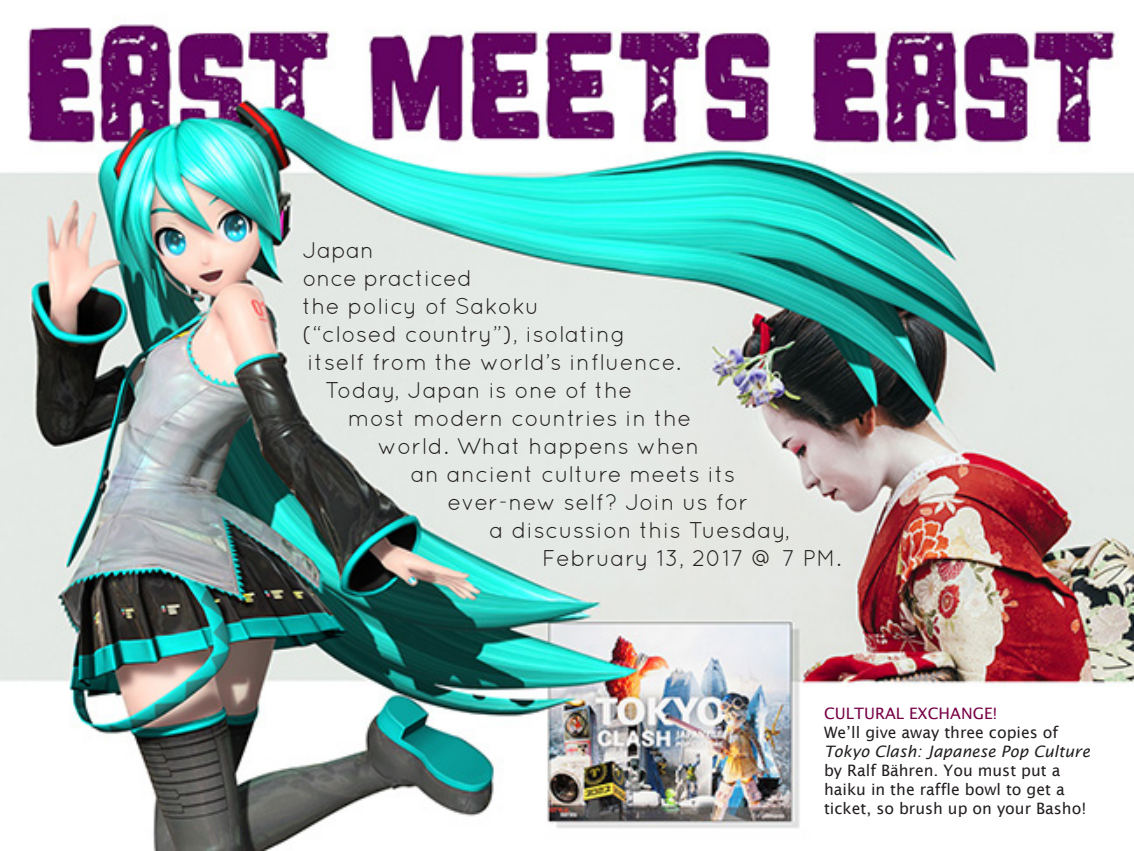
<style>
.page{position:relative;width:1134px;height:851px;background:#fff}
.page>*{position:absolute;margin:0;border:0;box-sizing:border-box;transform-origin:0 0}
.t1{font:22.75px "Quicksand";letter-spacing:.02em;color:#231f20}
.t2{font:22.75px/28px "Quicksand";color:#231f20}
.t3{font:15.75px/18.9px "Lucida Sans";color:#231f20}
.t4{font:15.75px "Lucida Sans";color:#770046}
.s1{font-style:italic}
</style>
<div class="page">
<img style="left:0;top:24px;width:1134px;height:826px">
<p class="t2" style="left:302px;top:235px;width:171px">Japan<br>once practiced</p>
<p class="t1" style="left:302px;top:293px;width:238px">the policy of Sakoku</p>
<p class="t1" style="left:302px;top:321px;width:325px">(“closed country”), isolating</p>
<p class="t1" style="left:308px;top:349px;width:375px">itself from the world’s influence.</p>
<p class="t1" style="left:325px;top:377px;width:309px">Today, Japan is one of the</p>
<p class="t1" style="left:348px;top:405px;width:345px">most modern countries in the</p>
<p class="t1" style="left:378px;top:433px;width:323px">world. What happens when</p>
<p class="t1" style="left:411px;top:461px;width:326px">an ancient culture meets its</p>
<p class="t1" style="left:448px;top:489px;width:302px">ever-new self? Join us for</p>
<p class="t1" style="left:490px;top:517px;width:302px">a discussion this Tuesday,</p>
<p class="t1" style="left:542px;top:545px;width:301px">February 13, 2017 @ 7 PM.</p>
<p class="t4" style="left:824px;top:704px;width:175px">CULTURAL EXCHANGE!</p>
<p class="t3" style="left:824px;top:722px;width:268px">We’ll give away three copies of<br><span class="s1">Tokyo Clash: Japanese Pop Culture </span>by Ralf Bähren. You must put a haiku in the raffle bowl to get a ticket, so brush up on your Basho!</p>
</div>
